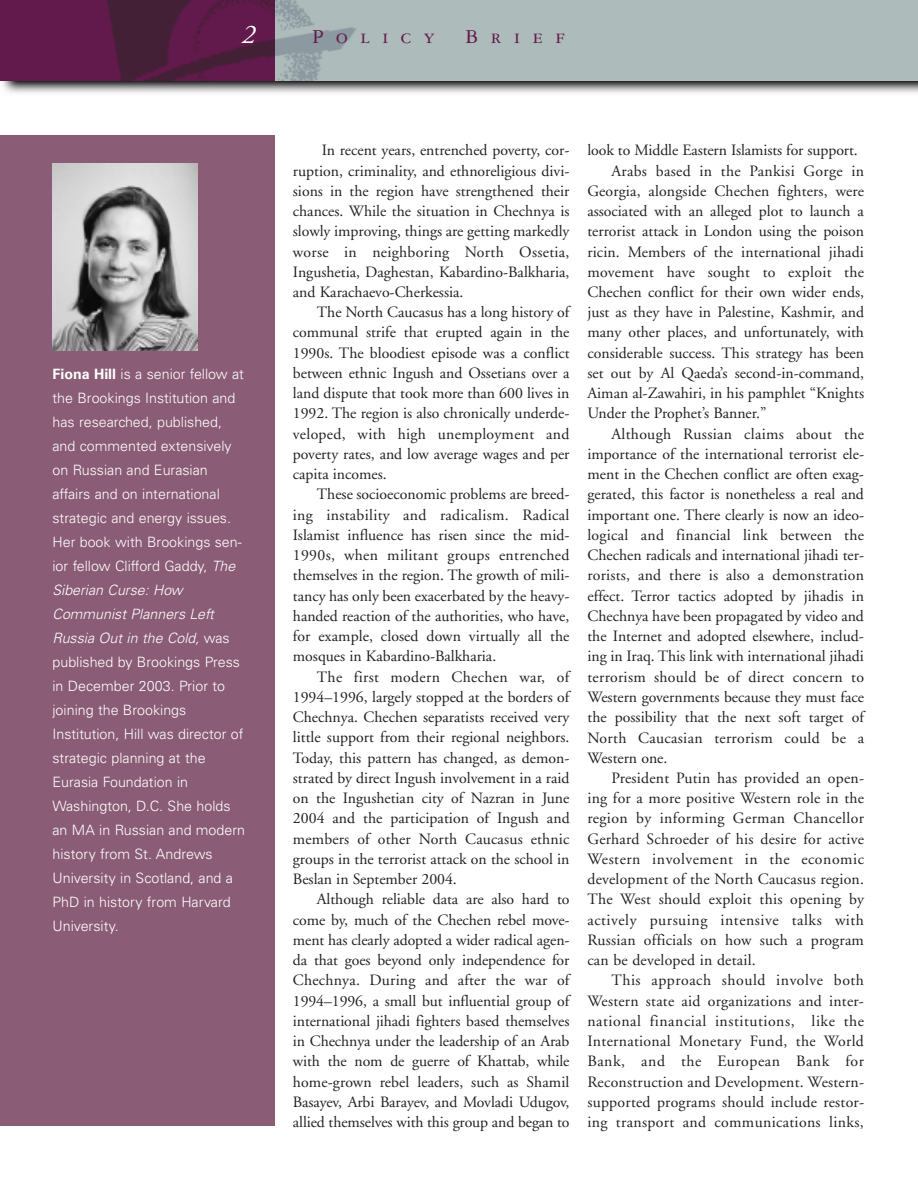
<style>
.page{position:relative;width:918px;height:1188px;background:#fff}
.page>*{position:absolute;margin:0;border:0;box-sizing:border-box;transform-origin:0 0}
.t1{font:italic 27px "Adobe Garamond";color:#fff}
.t2{font:21px "Garamond Three SC";letter-spacing:.6em;color:#62194b}
.t3{font:15.75px/20.2px "Adobe Garamond";letter-spacing:.005em;color:#231f20;text-align:justify}
.t4{font:15.75px "Adobe Garamond";letter-spacing:.035em;color:#231f20}
.t5{font:15.75px "Adobe Garamond";letter-spacing:.025em;color:#231f20}
.t6{font:300 14.25px/24px "Univers";color:#fff}
.s1{font-weight:700}
.s2{font-style:italic}
</style>
<div class="page">
<img style="left:2px;top:81px;width:916px;height:12px">
<div style="left:266px;top:0;width:652px;height:81px;background:#adbbbb"></div>
<img style="left:275px;top:0;width:81px;height:81px">
<div style="left:0;top:0;width:275px;height:81px;background:#62194b"></div>
<img style="left:107px;top:0;width:168px;height:81px">
<div style="left:0;top:135px;width:275px;height:990px;background:#8a5c75"></div>
<img style="left:52px;top:164px;width:145px;height:187px">
<h1 class="t1" style="left:242px;top:23px;width:15px">2</h1>
<h2 class="t2" style="left:312px;top:28px;width:124px">Policy</h2>
<h2 class="t2" style="left:465px;top:28px;width:101px">Brief</h2>
<p class="t6" style="left:52px;top:364px;width:194px"><span class="s1">Fiona Hill</span> is a senior fellow at the Brookings Institution and has researched, published, and commented extensively on Russian and Eurasian affairs and on international strategic and energy issues.<br>Her book with Brookings sen&shy;ior fellow Clifford Gaddy, <span class="s2">The<br>Siberian Curse: How<br>Communist Planners Left<br>Russia Out in the Cold,</span> was published by Brookings Press in December 2003. Prior to joining the Brookings<br>Institution, Hill was director of strategic planning at the<br>Eurasia Foundation in<br>Washington, D.C. She holds an MA in Russian and modern history from St. Andrews<br>University in Scotland, and a<br>PhD in history from Harvard<br>University.</p>
<p class="t3" style="left:293px;top:142px;width:278px;text-indent:29px">In recent years, entrenched poverty, cor&shy;ruption, criminality, and ethnoreligious divi&shy;sions in the region have strengthened their chances. While the situation in Chechnya is slowly improving, things are getting markedly worse in neighboring North Ossetia, Ingushetia, Daghestan, Kabardino-Balkharia, and Karachaevo-Cherkessia.</p>
<p class="t3" style="left:293px;top:304px;width:278px;text-indent:24px">The North Caucasus has a long history of communal strife that erupted again in the 1990s. The bloodiest episode was a conflict between ethnic Ingush and Ossetians over a land dispute that took more than 600 lives in 1992. The region is also chronically underde&shy;veloped, with high unemployment and poverty rates, and low average wages and per capita incomes.</p>
<p class="t3" style="left:293px;top:486px;width:278px;text-indent:24px">These socioeconomic problems are breed&shy;ing instability and radicalism. Radical Islamist influence has risen since the mid-1990s, when militant groups entrenched themselves in the region. The growth of mili&shy;tancy has only been exacerbated by the heavy&shy;handed reaction of the authorities, who have, for example, closed down virtually all the mosques in Kabardino-Balkharia.</p>
<p class="t3" style="left:293px;top:668px;width:278px;text-indent:24px">The first modern Chechen war, of 1994–1996, largely stopped at the borders of Chechnya. Chechen separatists received very little support from their regional neighbors.<br>Today, this pattern has changed, as demon&shy;strated by direct Ingush involvement in a raid on the Ingushetian city of Nazran in June 2004 and the participation of Ingush and members of other North Caucasus ethnic groups in the terrorist attack on the school in Beslan in September 2004.</p>
<p class="t3" style="left:293px;top:891px;width:278px;text-indent:24px">Although reliable data are also hard to come by, much of the Chechen rebel move&shy;ment has clearly adopted a wider radical agen&shy;da that goes beyond only independence for Chechnya. During and after the war of 1994–1996, a small but influential group of international jihadi fighters based themselves in Chechnya under the leadership of an Arab with the nom de guerre of Khattab, while home-grown rebel leaders, such as Shamil Basayev, Arbi Barayev, and Movladi Udugov, allied themselves with this group and began to</p>
<p class="t3" style="left:587px;top:142px;width:272px">look to Middle Eastern Islamists for support.</p>
<p class="t3" style="left:611px;top:162px;width:254px">Arabs based in the Pankisi Gorge in</p>
<p class="t3" style="left:587px;top:182px;width:278px">Georgia, alongside Chechen fighters, were</p>
<p class="t3" style="left:587px;top:202px;width:278px">associated with an alleged plot to launch a</p>
<p class="t3" style="left:587px;top:223px;width:278px">terrorist attack in London using the poison</p>
<p class="t3" style="left:587px;top:243px;width:278px">ricin. Members of the international jihadi</p>
<p class="t3" style="left:587px;top:263px;width:278px">movement have sought to exploit the</p>
<p class="t3" style="left:587px;top:283px;width:278px">Chechen conflict for their own wider ends,</p>
<p class="t3" style="left:587px;top:304px;width:278px">just as they have in Palestine, Kashmir, and</p>
<p class="t3" style="left:587px;top:324px;width:278px">many other places, and unfortunately, with</p>
<p class="t3" style="left:587px;top:344px;width:278px">considerable success. This strategy has been</p>
<p class="t3" style="left:587px;top:364px;width:278px">set out by Al Qaeda’s second-in-command,</p>
<p class="t3" style="left:587px;top:385px;width:278px">Aiman al-Zawahiri, in his pamphlet “Knights</p>
<p class="t3" style="left:587px;top:405px;width:180px">Under the Prophet’s Banner.”</p>
<p class="t3" style="left:611px;top:425px;width:254px">Although Russian claims about the</p>
<p class="t3" style="left:587px;top:445px;width:278px">importance of the international terrorist ele-</p>
<p class="t3" style="left:587px;top:466px;width:278px">ment in the Chechen conflict are often exag-</p>
<p class="t3" style="left:587px;top:486px;width:278px">gerated, this factor is nonetheless a real and</p>
<p class="t3" style="left:587px;top:506px;width:278px">important one. There clearly is now an ideo-</p>
<p class="t3" style="left:587px;top:526px;width:278px">logical and financial link between the</p>
<p class="t3" style="left:587px;top:547px;width:278px">Chechen radicals and international jihadi ter-</p>
<p class="t3" style="left:587px;top:567px;width:278px">rorists, and there is also a demonstration</p>
<p class="t3" style="left:587px;top:587px;width:278px">effect. Terror tactics adopted by jihadis in</p>
<p class="t3" style="left:587px;top:607px;width:278px">Chechnya have been propagated by video and</p>
<p class="t3" style="left:587px;top:628px;width:278px">the Internet and adopted elsewhere, includ-</p>
<p class="t3" style="left:587px;top:648px;width:278px">ing in Iraq. This link with international jihadi</p>
<p class="t3" style="left:587px;top:668px;width:278px">terrorism should be of direct concern to</p>
<p class="t3" style="left:587px;top:688px;width:278px">Western governments because they must face</p>
<p class="t3" style="left:587px;top:709px;width:278px">the possibility that the next soft target of</p>
<p class="t3" style="left:587px;top:729px;width:278px">North Caucasian terrorism could be a</p>
<p class="t3" style="left:587px;top:749px;width:82px">Western one.</p>
<p class="t3" style="left:611px;top:769px;width:254px">President Putin has provided an open-</p>
<p class="t3" style="left:587px;top:790px;width:278px">ing for a more positive Western role in the</p>
<p class="t5" style="left:587px;top:812px;width:278px">region by informing German Chancellor</p>
<p class="t3" style="left:587px;top:830px;width:278px">Gerhard Schroeder of his desire for active</p>
<p class="t4" style="left:587px;top:853px;width:278px">Western involvement in the economic</p>
<p class="t3" style="left:587px;top:871px;width:278px">development of the North Caucasus region.</p>
<p class="t3" style="left:587px;top:891px;width:278px">The West should exploit this opening by</p>
<p class="t4" style="left:587px;top:913px;width:278px">actively pursuing intensive talks with</p>
<p class="t3" style="left:587px;top:931px;width:278px">Russian officials on how such a program</p>
<p class="t3" style="left:587px;top:952px;width:170px">can be developed in detail.</p>
<p class="t4" style="left:611px;top:974px;width:254px">This approach should involve both</p>
<p class="t3" style="left:587px;top:992px;width:278px">Western state aid organizations and inter-</p>
<p class="t4" style="left:587px;top:1015px;width:278px">national financial institutions, like the</p>
<p class="t3" style="left:587px;top:1033px;width:278px">International Monetary Fund, the World</p>
<p class="t4" style="left:587px;top:1055px;width:278px">Bank, and the European Bank for</p>
<p class="t3" style="left:587px;top:1073px;width:278px">Reconstruction and Development. Western-</p>
<p class="t3" style="left:587px;top:1093px;width:278px">supported programs should include restor-</p>
<p class="t3" style="left:587px;top:1114px;width:278px">ing transport and communications links,</p>
</div>
